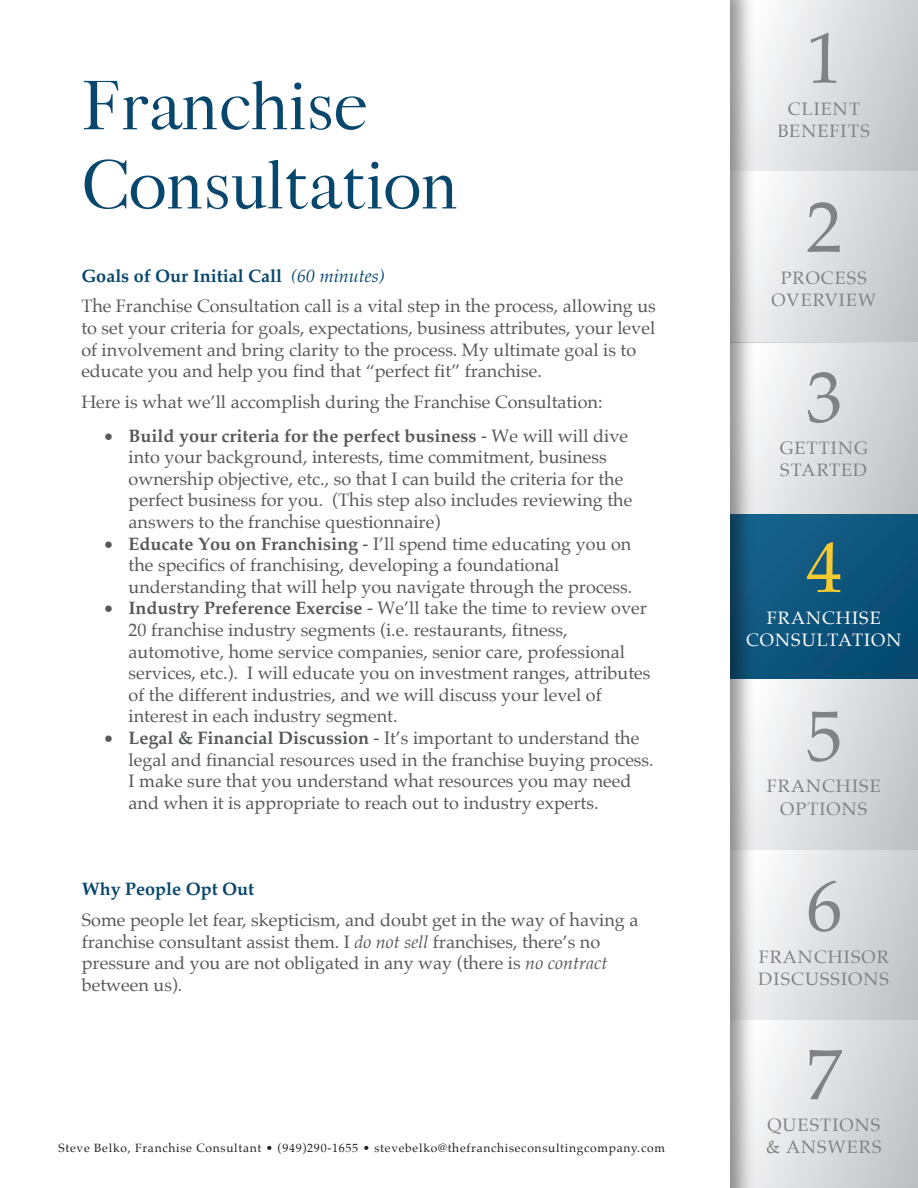
<style>
.page{position:relative;width:918px;height:1188px;background:#fff}
.page>*{position:absolute;margin:0;border:0;box-sizing:border-box;transform-origin:0 0}
.t1{font:72px "Palatino";color:#808285}
.t2{font:72px "Palatino";color:#f7ca30}
.t3{font:66px/79.2px "Adallyn";color:#07466d}
.t4{font:18px/21.6px "Palatino";color:#57585a}
.t5{font:18px/22.2px "Palatino";letter-spacing:.06em;color:#808285;text-align:center}
.t6{font:18px/22.2px "Palatino";letter-spacing:.06em;color:#fff;text-align:center}
.t7{font:700 18px "Palatino";color:#07466d}
.t8{font:12px "Palatino";letter-spacing:.06em;color:#231f20}
.s1{font-weight:700;color:#07466d}
.s2{font-style:italic;color:#07466d}
.s3{font-weight:700}
.s4{font-style:italic}
</style>
<div class="page">
<div style="left:728px;top:512px;width:190px;height:171px;background:linear-gradient(to bottom,#135c85,#074c73)"></div>
<svg style="left:763px;top:1px;width:155px;height:170px;background:#dbdbdd"></svg>
<svg style="left:763px;top:171px;width:155px;height:171px;background:#dbdbdd"></svg>
<svg style="left:763px;top:343px;width:155px;height:171px;background:#dbdbdd"></svg>
<svg style="left:763px;top:680px;width:155px;height:170px;background:#dbdbdd"></svg>
<svg style="left:763px;top:850px;width:155px;height:170px;background:#dbdcdd"></svg>
<svg style="left:763px;top:1020px;width:155px;height:168px;background:#dbdcdd"></svg>
<img style="left:729px;top:0;width:34px;height:1188px">
<div style="left:0;top:0;width:729px;height:1188px;background:#fff"></div>
<h2 class="t3" style="left:81px;top:64px;width:378px">Franchise<br>Consultation</h2>
<p class="t4" style="left:81px;top:260px;width:576px;line-height:30.6px"><span class="s1">Goals of Our Initial Call</span> <span class="s2">(60 minutes)<br></span>The Franchise Consultation call is a vital step in the process, allowing us</p>
<p class="t4" style="left:81px;top:317px;width:575px">to set your criteria for goals, expectations, business attributes, your level of involvement and bring clarity to the process. My ultimate goal is to educate you and help you find that “perfect fit” franchise.</p>
<p class="t4" style="left:81px;top:391px;width:523px">Here is what we’ll accomplish during the Franchise Consultation:</p>
<p class="t4" style="left:129px;top:425px;width:505px;text-indent:-24px">• <span class="s3">Build your criteria for the perfect business</span> - We will will dive into your background, interests, time commitment, business ownership objective, etc., so that I can build the criteria for the perfect business for you. (This step also includes reviewing the answers to the franchise questionnaire)</p>
<p class="t4" style="left:129px;top:533px;width:505px;text-indent:-24px">• <span class="s3">Educate You on Franchising</span> - I’ll spend time educating you on the specifics of franchising, developing a foundational understanding that will help you navigate through the process.</p>
<p class="t4" style="left:129px;top:597px;width:523px;text-indent:-24px">• <span class="s3">Industry Preference Exercise</span> - We’ll take the time to review over 20 franchise industry segments (i.e. restaurants, fitness, automotive, home service companies, senior care, professional services, etc.). I will educate you on investment ranges, attributes of the different industries, and we will discuss your level of interest in each industry segment.</p>
<p class="t4" style="left:129px;top:727px;width:527px;text-indent:-24px">• <span class="s3">Legal &amp; Financial Discussion</span> - It’s important to understand the legal and financial resources used in the franchise buying process.<br>I make sure that you understand what resources you may need and when it is appropriate to reach out to industry experts.</p>
<p class="t7" style="left:82px;top:874px;width:174px">Why People Opt Out</p>
<p class="t4" style="left:82px;top:909px;width:558px">Some people let fear, skepticism, and doubt get in the way of having a franchise consultant assist them. I <span class="s4">do not sell</span> franchises, there’s no pressure and you are not obligated in any way (there is <span class="s4">no contract </span>between us).</p>
<p class="t8" style="left:58px;top:1137px;width:608px">Steve Belko, Franchise Consultant • (949)290-1655 • stevebelko@thefranchiseconsultingcompany.com</p>
<h1 class="t1" style="left:806px;top:-2px;width:37px">1</h1>
<p class="t5" style="left:778px;top:97px;width:94px">CLIENT<br>BENEFITS</p>
<h1 class="t1" style="left:806px;top:168px;width:37px">2</h1>
<p class="t5" style="left:771px;top:266px;width:106px">PROCESS<br>OVERVIEW</p>
<h1 class="t1" style="left:806px;top:338px;width:37px">3</h1>
<p class="t5" style="left:780px;top:436px;width:90px;text-align:left">GETTING<br>STARTED</p>
<h1 class="t2" style="left:806px;top:508px;width:37px">4</h1>
<p class="t6" style="left:746px;top:607px;width:157px">FRANCHISE<br>CONSULTATION</p>
<h1 class="t1" style="left:806px;top:676px;width:37px">5</h1>
<p class="t5" style="left:767px;top:775px;width:115px">FRANCHISE<br>OPTIONS</p>
<h1 class="t1" style="left:806px;top:846px;width:37px">6</h1>
<p class="t5" style="left:759px;top:945px;width:132px;text-align:left">FRANCHISOR<br>DISCUSSIONS</p>
<h1 class="t1" style="left:806px;top:1015px;width:37px">7</h1>
<p class="t5" style="left:766px;top:1114px;width:117px;text-align:left">QUESTIONS &amp; ANSWERS</p>
</div>
